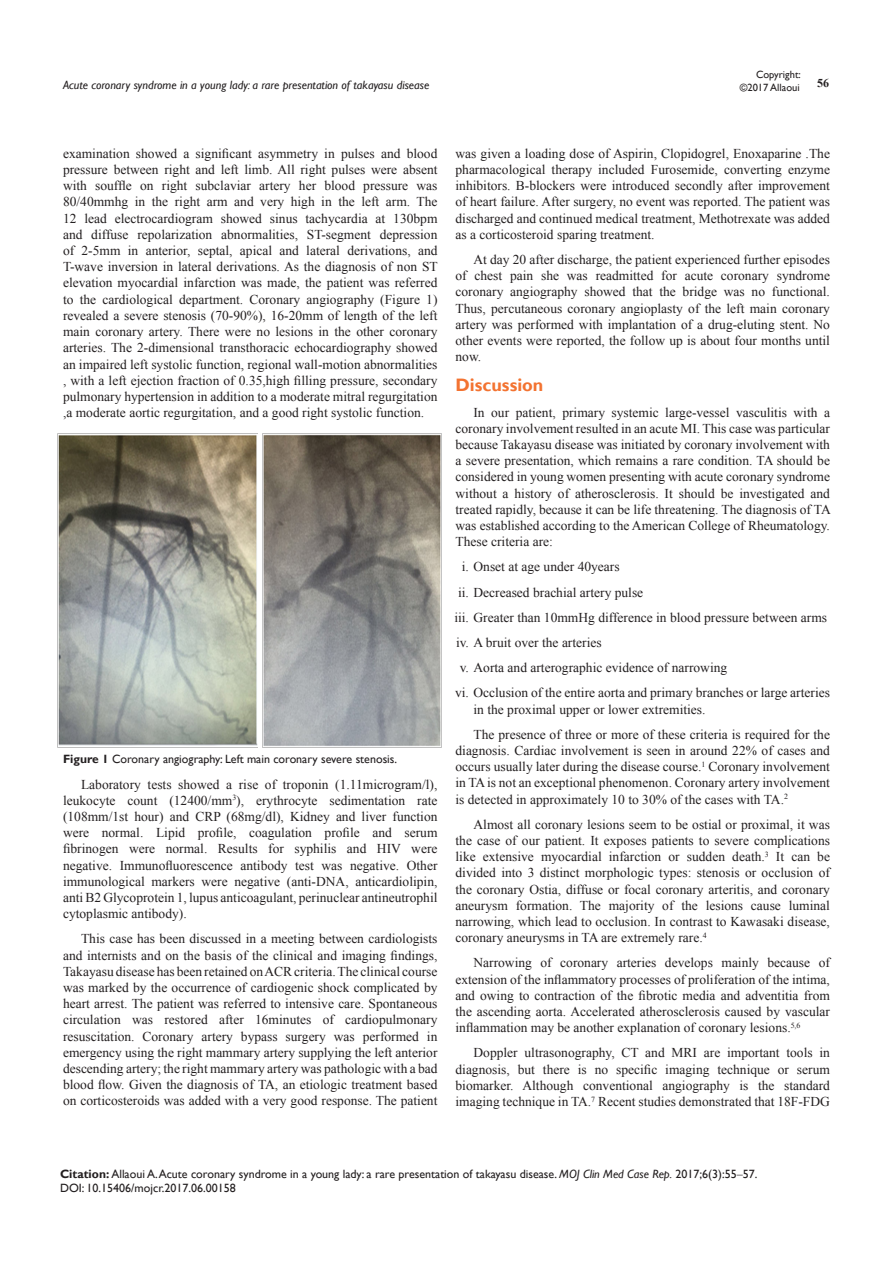
<style>
.page{position:relative;width:893px;height:1263px;background:#fff}
.page>*{position:absolute;margin:0;border:0;box-sizing:border-box;transform-origin:0 0}
.List_Paragraph{font:700 18px "Gill Sans";color:#f37331}
.t1{font:13.5px/16.2px "Times New Roman";color:#231f20;text-align:justify}
.Citation{font:12px "Gill Sans";color:#231f20}
.t2{font:italic 12px "Gill Sans";color:#231f20}
.t3{font:700 12px "Times New Roman";color:#231f20}
.t4{font:10.5px/12.6px "Gill Sans";color:#231f20;text-align:right}
.s1{font-weight:700}
.s2{font-style:italic}
.s3{font-family:"Times New Roman"}
</style>
<div class="page">
<img style="left:58px;top:435px;width:200px;height:313px">
<img style="left:263px;top:434px;width:178px;height:314px">
<p class="t4" style="left:740px;top:69px;width:63px">Copyright: ©2017 Allaoui</p>
<p class="t2" style="left:63px;top:78px;width:368px">Acute coronary syndrome in a young lady: a rare presentation of takayasu disease</p>
<p class="t3" style="left:817px;top:75px;width:13px">56</p>
<p class="t1" style="left:63px;top:145px;width:376px">examination showed a significant asymmetry in pulses and blood pressure between right and left limb. All right pulses were absent with souffle on right subclaviar artery her blood pressure was 80/40mmhg in the right arm and very high in the left arm. The 12 lead electrocardiogram showed sinus tachycardia at 130bpm and diffuse repolarization abnormalities, ST-segment depression of 2-5mm in anterior, septal, apical and lateral derivations, and T-wave inversion in lateral derivations. As the diagnosis of non ST elevation myocardial infarction was made, the patient was referred to the cardiological department. Coronary angiography (Figure 1) revealed a severe stenosis (70-90%), 16-20mm of length of the left main coronary artery. There were no lesions in the other coronary arteries. The 2-dimensional transthoracic echocardiography showed an impaired left systolic function, regional wall-motion abnormalities , with a left ejection fraction of 0.35,high filling pressure, secondary pulmonary hypertension in addition to a moderate mitral regurgitation ,a moderate aortic regurgitation, and a good right systolic function.</p>
<p class="Citation" style="left:63px;top:752px;width:336px"><span class="s1">Figure 1</span> Coronary angiography: Left main coronary severe stenosis.</p>
<p class="t1" style="left:63px;top:776px;width:376px;text-indent:18px">Laboratory tests showed a rise of troponin (1.11microgram/l), leukocyte count (12400/mm<sup>3</sup>), erythrocyte sedimentation rate (108mm/1st hour) and CRP (68mg/dl), Kidney and liver function were normal. Lipid profile, coagulation profile and serum fibrinogen were normal. Results for syphilis and HIV were negative. Immunofluorescence antibody test was negative. Other immunological markers were negative (anti-DNA, anticardiolipin, anti B2 Glycoprotein 1, lupus anticoagulant, perinuclear antineutrophil cytoplasmic antibody).</p>
<p class="t1" style="left:63px;top:930px;width:376px;text-indent:18px">This case has been discussed in a meeting between cardiologists and internists and on the basis of the clinical and imaging findings, Takayasu disease has been retained on ACR criteria. The clinical course was marked by the occurrence of cardiogenic shock complicated by heart arrest. The patient was referred to intensive care. Spontaneous circulation was restored after 16minutes of cardiopulmonary resuscitation. Coronary artery bypass surgery was performed in emergency using the right mammary artery supplying the left anterior descending artery; the right mammary artery was pathologic with a bad blood flow. Given the diagnosis of TA, an etiologic treatment based on corticosteroids was added with a very good response. The patient</p>
<p class="t1" style="left:455px;top:145px;width:376px">was given a loading dose of Aspirin, Clopidogrel, Enoxaparine .The pharmacological therapy included Furosemide, converting enzyme inhibitors. B-blockers were introduced secondly after improvement of heart failure. After surgery, no event was reported. The patient was discharged and continued medical treatment, Methotrexate was added as a corticosteroid sparing treatment.</p>
<p class="t1" style="left:455px;top:251px;width:376px;text-indent:18px">At day 20 after discharge, the patient experienced further episodes of chest pain she was readmitted for acute coronary syndrome coronary angiography showed that the bridge was no functional.<br>Thus, percutaneous coronary angioplasty of the left main coronary artery was performed with implantation of a drug-eluting stent. No other events were reported, the follow up is about four months until now.</p>
<p class="List_Paragraph" style="left:455px;top:374px;width:89px">Discussion</p>
<p class="t1" style="left:455px;top:404px;width:377px;text-indent:18px">In our patient, primary systemic large-vessel vasculitis with a coronary involvement resulted in an acute MI. This case was particular because Takayasu disease was initiated by coronary involvement with a severe presentation, which remains a rare condition. TA should be considered in young women presenting with acute coronary syndrome without a history of atherosclerosis. It should be investigated and treated rapidly, because it can be life threatening. The diagnosis of TA was established according to the American College of Rheumatology.<br>These criteria are:</p>
<p class="t1" style="left:462px;top:558px;width:159px">i. Onset at age under 40years</p>
<p class="t1" style="left:458px;top:584px;width:187px">ii. Decreased brachial artery pulse</p>
<p class="t1" style="left:454px;top:609px;width:374px">iii. Greater than 10mmHg difference in blood pressure between arms</p>
<p class="t1" style="left:456px;top:634px;width:147px">iv. A bruit over the arteries</p>
<p class="t1" style="left:460px;top:659px;width:269px">v. Aorta and arterographic evidence of narrowing</p>
<p class="t1" style="left:473px;top:684px;width:358px;text-indent:-18px">vi. Occlusion of the entire aorta and primary branches or large arteries in the proximal upper or lower extremities.</p>
<p class="t1" style="left:455px;top:726px;width:376px;text-indent:18px">The presence of three or more of these criteria is required for the diagnosis. Cardiac involvement is seen in around 22% of cases and occurs usually later during the disease course.<sup>1</sup> Coronary involvement in TA is not an exceptional phenomenon. Coronary artery involvement is detected in approximately 10 to 30% of the cases with TA.<sup>2</sup></p>
<p class="t1" style="left:455px;top:816px;width:376px;text-indent:18px">Almost all coronary lesions seem to be ostial or proximal, it was the case of our patient. It exposes patients to severe complications like extensive myocardial infarction or sudden death.<sup>3</sup> It can be divided into 3 distinct morphologic types: stenosis or occlusion of the coronary Ostia, diffuse or focal coronary arteritis, and coronary aneurysm formation. The majority of the lesions cause luminal narrowing, which lead to occlusion. In contrast to Kawasaki disease, coronary aneurysms in TA are extremely rare.<sup>4</sup></p>
<p class="t1" style="left:455px;top:954px;width:376px;text-indent:18px">Narrowing of coronary arteries develops mainly because of extension of the inflammatory processes of proliferation of the intima, and owing to contraction of the fibrotic media and adventitia from the ascending aorta. Accelerated atherosclerosis caused by vascular inflammation may be another explanation of coronary lesions.<sup>5,6</sup></p>
<p class="t1" style="left:455px;top:1044px;width:376px;text-indent:18px">Doppler ultrasonography, CT and MRI are important tools in diagnosis, but there is no specific imaging technique or serum biomarker. Although conventional angiography is the standard imaging technique in TA.<sup>7</sup> Recent studies demonstrated that 18F-FDG</p>
<p class="Citation" style="left:60px;top:1167px;width:699px"><span class="s1">Citation:</span> Allaoui A. Acute coronary syndrome in a young lady: a rare presentation of takayasu disease. <span class="s2">MOJ Clin Med Case Rep.</span> 2017;6(3):55<span class="s3">‒</span>57.</p>
<p class="Citation" style="left:60px;top:1181px;width:177px">DOI: 10.15406/mojcr.2017.06.00158</p>
</div>
